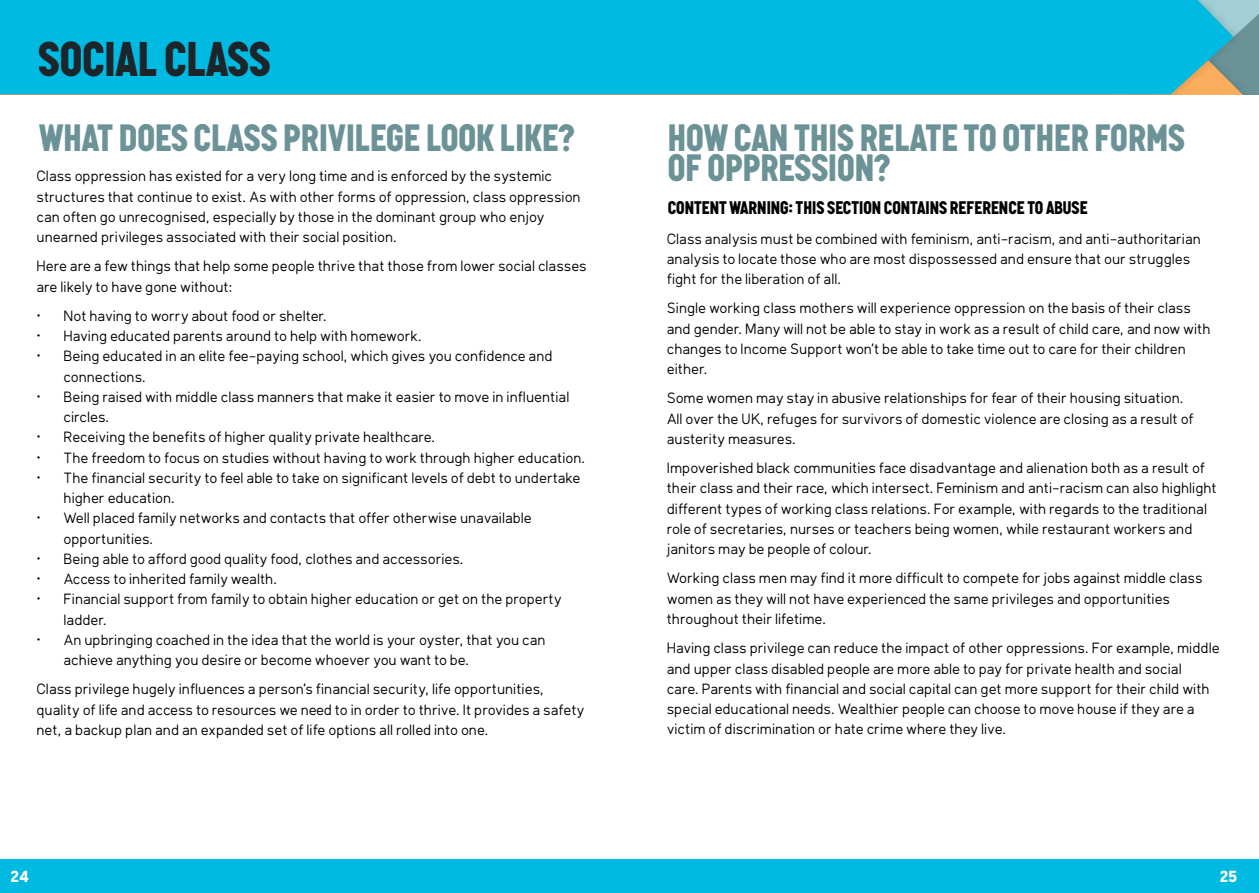
<style>
.page{position:relative;width:1259px;height:893px;background:#fff}
.page>*{position:absolute;margin:0;border:0;box-sizing:border-box;transform-origin:0 0}
.t1{font:900 48px "Graph";letter-spacing:-.005em;color:#1c2529}
.t2{font:900 37.5px/30px "Graph";color:#6b9297}
.t3{font:900 18px "Graph";color:#000}
.t4{font:700 15.9px "Klima";color:#fff}
.t5{font:14.7px/20.2px "Klima";color:#000}
</style>
<div class="page">
<div style="left:0;top:859px;width:1259px;height:34px;background:#00bae2"></div>
<svg style="left:1252px;top:0;width:7px;height:41px"></svg>
<div style="left:0;top:0;width:1233px;height:94px;background:#00bae2"></div>
<h1 class="t1" style="left:38px;top:29px;width:211px">SOCIAL CLASS</h1>
<h2 class="t2" style="left:39px;top:122px;width:537px">WHAT DOES CLASS PRIVILEGE LOOK LIKE?</h2>
<h2 class="t2" style="left:668px;top:122px;width:519px">HOW CAN THIS RELATE TO OTHER FORMS<br>OF OPPRESSION?</h2>
<p class="t5" style="left:38px;top:165px;width:545px">Class oppression has existed for a very long time and is enforced by the systemic structures that continue to exist. As with other forms of oppression, class oppression can often go unrecognised, especially by those in the dominant group who enjoy unearned privileges associated with their social position.</p>
<p class="t5" style="left:38px;top:255px;width:552px">Here are a few things that help some people thrive that those from lower social classes are likely to have gone without:</p>
<p class="t5" style="left:38px;top:305px;width:292px">• Not having to worry about food or shelter.</p>
<p class="t5" style="left:38px;top:325px;width:387px">• Having educated parents around to help with homework.</p>
<p class="t5" style="left:65px;top:345px;width:490px;text-indent:-27px">• Being educated in an elite fee-paying school, which gives you confidence and connections.</p>
<p class="t5" style="left:65px;top:386px;width:507px;text-indent:-27px">• Being raised with middle class manners that make it easier to move in influential circles.</p>
<p class="t5" style="left:38px;top:426px;width:400px">• Receiving the benefits of higher quality private healthcare.</p>
<p class="t5" style="left:38px;top:446px;width:550px">• The freedom to focus on studies without having to work through higher education.</p>
<p class="t5" style="left:65px;top:467px;width:518px;text-indent:-27px">• The financial security to feel able to take on significant levels of debt to undertake higher education.</p>
<p class="t5" style="left:65px;top:507px;width:470px;text-indent:-27px">• Well placed family networks and contacts that offer otherwise unavailable opportunities.</p>
<p class="t5" style="left:38px;top:548px;width:429px">• Being able to afford good quality food, clothes and accessories.</p>
<p class="t5" style="left:38px;top:568px;width:242px">• Access to inherited family wealth.</p>
<p class="t5" style="left:65px;top:588px;width:499px;text-indent:-27px">• Financial support from family to obtain higher education or get on the property ladder.</p>
<p class="t5" style="left:65px;top:629px;width:483px;text-indent:-27px">• An upbringing coached in the idea that the world is your oyster, that you can achieve anything you desire or become whoever you want to be.</p>
<p class="t5" style="left:38px;top:678px;width:549px">Class privilege hugely influences a person’s financial security, life opportunities, quality of life and access to resources we need to in order to thrive. It provides a safety net, a backup plan and an expanded set of life options all rolled into one.</p>
<p class="t3" style="left:668px;top:197px;width:421px">CONTENT WARNING: THIS SECTION CONTAINS REFERENCE TO ABUSE</p>
<p class="t5" style="left:668px;top:227px;width:535px">Class analysis must be combined with feminism, anti-racism, and anti-authoritarian analysis to locate those who are most dispossessed and ensure that our struggles fight for the liberation of all.</p>
<p class="t5" style="left:668px;top:297px;width:545px">Single working class mothers will experience oppression on the basis of their class and gender. Many will not be able to stay in work as a result of child care, and now with changes to Income Support won’t be able to take time out to care for their children either.</p>
<p class="t5" style="left:668px;top:387px;width:528px">Some women may stay in abusive relationships for fear of their housing situation.<br>All over the UK, refuges for survivors of domestic violence are closing as a result of austerity measures.</p>
<p class="t5" style="left:668px;top:457px;width:551px">Impoverished black communities face disadvantage and alienation both as a result of their class and their race, which intersect. Feminism and anti-racism can also highlight different types of working class relations. For example, with regards to the traditional role of secretaries, nurses or teachers being women, while restaurant workers and janitors may be people of colour.</p>
<p class="t5" style="left:668px;top:567px;width:537px">Working class men may find it more difficult to compete for jobs against middle class women as they will not have experienced the same privileges and opportunities throughout their lifetime.</p>
<p class="t5" style="left:668px;top:637px;width:554px">Having class privilege can reduce the impact of other oppressions. For example, middle and upper class disabled people are more able to pay for private health and social<br>care. Parents with financial and social capital can get more support for their child with special educational needs. Wealthier people can choose to move house if they are a victim of discrimination or hate crime where they live.</p>
<p class="t4" style="left:11px;top:862px;width:21px">24</p>
<p class="t4" style="left:1220px;top:861px;width:20px">25</p>
</div>
